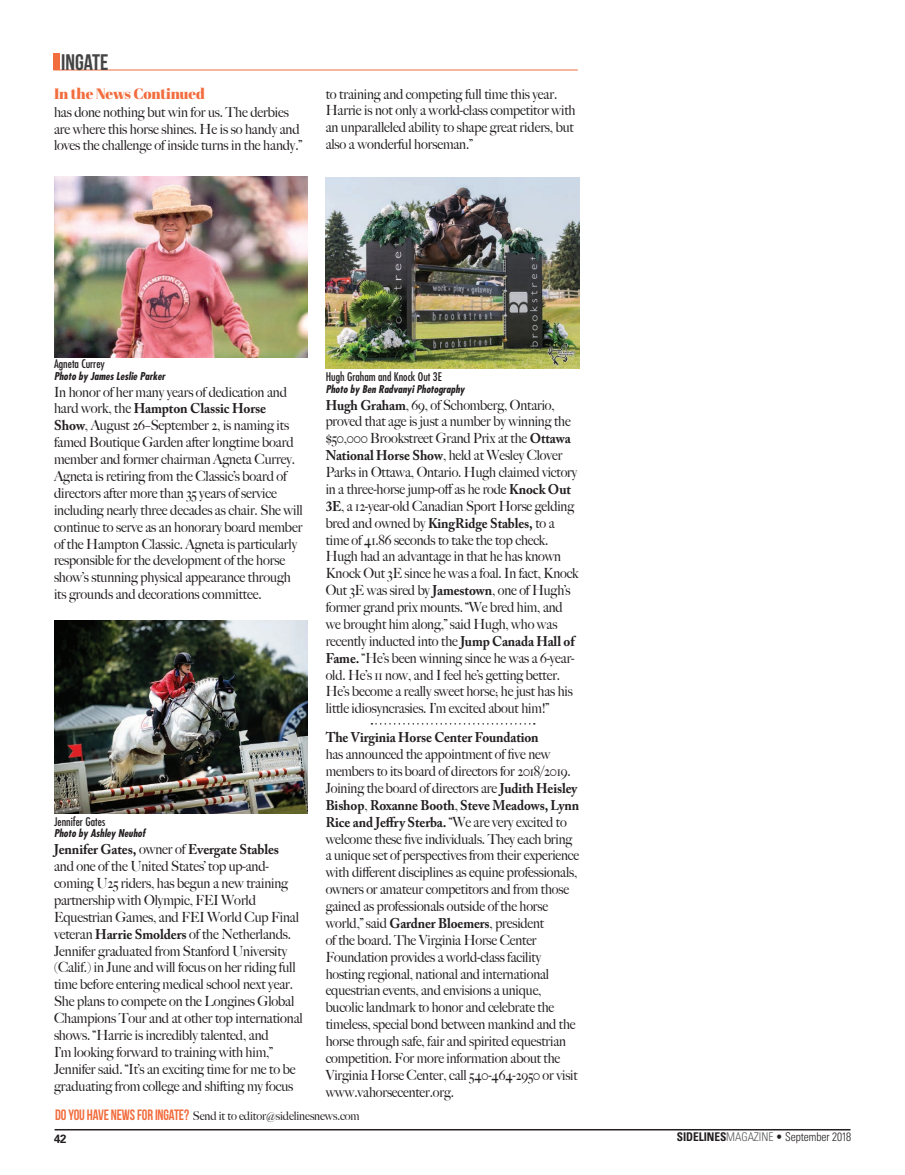
<style>
.page{position:relative;width:905px;height:1175px;background:#fff}
.page>*{position:absolute;margin:0;border:0;box-sizing:border-box;transform-origin:0 0}
.t1{font:700 22.5px "Bebas Neue";color:#444}
.t2{font:15px "Abril Fatface";letter-spacing:-.01em;color:#f26d3e}
.t3{font:500 14.1px/16.8px "Big Caslon";letter-spacing:-.01em;color:#231f20;scale:.94 1}
.t4{font:500 14.1px/16.8px "Big Caslon";letter-spacing:-.01em;color:#231f20;scale:.95 1}
.t5{font:700 14.1px "Adobe Caslon Pro";letter-spacing:-.01em;color:#231f20;scale:.95 1}
.t6{font:700 14.1px/16.8px "Adobe Caslon Pro";letter-spacing:-.01em;color:#231f20;scale:.94 1}
.t7{font:500 12px "Big Caslon";letter-spacing:-.01em;color:#231f20;scale:.95 1}
.t8{font:300 condensed 12px "Univers LT Std";letter-spacing:-.005em;color:#231f20;scale:.95 1}
.t9{font:700 12px "Univers LT Std";color:#231f20;scale:.95 1}
.t10{font:condensed 11.7px "Futura";color:#231f20}
.t11{font:italic 700 condensed 10.5px "Futura";color:#231f20}
.s1{font-family:"Big Caslon";font-weight:500}
.s2{font-family:"Adobe Caslon Pro";font-weight:700}
.s3{font-family:"Bebas Neue";font-weight:700;font-size:15px;color:#f26d3e}
.s4{font-weight:700}
.s5{color:#57585a}
</style>
<div class="page">
<hr style="left:55px;top:1129px;width:795px;height:1px;background:#231f20">
<div style="left:53px;top:54px;width:7px;height:16px;background:#f26d3e"></div>
<hr style="left:53px;top:70px;width:524px;height:1px;background:#f26d3e">
<img style="left:54px;top:620px;width:253px;height:193px">
<img style="left:326px;top:177px;width:253px;height:191px">
<img style="left:54px;top:176px;width:254px;height:182px">
<svg style="left:371px;top:723px;width:163px;height:1px"></svg>
<h1 class="t1" style="left:61px;top:49px;width:49px">INGATE</h1>
<p class="t2" style="left:54px;top:83px;width:152px">In the News Continued</p>
<p class="t4" style="left:54px;top:103px;width:262px">has done nothing but win for us. The derbies are where this horse shines. He is so handy and loves the challenge of inside turns in the handy.”</p>
<p class="t4" style="left:326px;top:85px;width:264px">to training and competing full time this year.<br>Harrie is not only a world-class competitor with an unparalleled ability to shape great riders, but also a wonderful horseman.”</p>
<p class="t10" style="left:54px;top:357px;width:52px">Agneta Currey</p>
<p class="t11" style="left:54px;top:369px;width:112px">Photo by James Leslie Parker</p>
<p class="t4" style="left:54px;top:383px;width:247px">In honor of her many years of dedication and</p>
<p class="t5" style="left:54px;top:400px;width:225px"><span class="s1">hard work, the</span> Hampton Classic Horse</p>
<p class="t4" style="left:54px;top:416px;width:263px"><span class="s2">Show</span>, August 26–September 2, is naming its famed Boutique Garden after longtime board member and former chairman Agneta Currey.<br>Agneta is retiring from the Classic’s board of directors after more than 35 years of service including nearly three decades as chair. She will continue to serve as an honorary board member of the Hampton Classic. Agneta is particularly responsible for the development of the horse show’s stunning physical appearance through its grounds and decorations committee.</p>
<p class="t10" style="left:54px;top:814px;width:53px">Jennifer Gates</p>
<p class="t11" style="left:54px;top:826px;width:93px">Photo by Ashley Neuhof</p>
<p class="t5" style="left:54px;top:841px;width:238px">Jennifer Gates, <span class="s1">owner of</span> Evergate Stables</p>
<p class="t4" style="left:54px;top:857px;width:263px">and one of the United States’ top up-and&shy;coming U25 riders, has begun a new training partnership with Olympic, FEI World Equestrian Games, and FEI World Cup Final veteran <span class="s2">Harrie Smolders</span> of the Netherlands.<br>Jennifer graduated from Stanford University (Calif.) in June and will focus on her riding full time before entering medical school next year.<br>She plans to compete on the Longines Global Champions Tour and at other top international shows. “Harrie is incredibly talented, and<br>I’m looking forward to training with him,” Jennifer said. “It’s an exciting time for me to be graduating from college and shifting my focus</p>
<p class="t10" style="left:326px;top:370px;width:117px">Hugh Graham and Knock Out 3E</p>
<p class="t11" style="left:326px;top:382px;width:140px">Photo by Ben Radvanyi Photography</p>
<p class="t3" style="left:326px;top:395px;width:271px"><span class="s2">Hugh Graham</span>, 69, of Schomberg, Ontario, proved that age is just a number by winning the $50,000 Brookstreet Grand Prix at the <span class="s2">Ottawa National Horse Show</span>, held at Wesley Clover Parks in Ottawa, Ontario. Hugh claimed victory in a three-horse jump-off as he rode <span class="s2">Knock Out 3E</span>, a 12-year-old Canadian Sport Horse gelding bred and owned by <span class="s2">KingRidge Stables,</span> to a time of 41.86 seconds to take the top check.<br>Hugh had an advantage in that he has known Knock Out 3E since he was a foal. In fact, Knock Out 3E was sired by <span class="s2">Jamestown</span>, one of Hugh’s former grand prix mounts. “We bred him, and we brought him along,” said Hugh, who was recently inducted into the <span class="s2">Jump Canada Hall of Fame.</span> “He’s been winning since he was a 6-year&shy;old. He’s 11 now, and I feel he’s getting better.<br>He’s become a really sweet horse; he just has his little idiosyncrasies. I’m excited about him!”</p>
<p class="t5" style="left:326px;top:729px;width:226px">The Virginia Horse Center Foundation</p>
<p class="t3" style="left:326px;top:745px;width:269px">has announced the appointment of five new members to its board of directors for 2018/2019.<br>Joining the board of directors are <span class="s2">Judith Heisley</span></p>
<p class="t6" style="left:326px;top:796px;width:271px">Bishop<span class="s1">,</span> Roxanne Booth<span class="s1">,</span> Steve Meadows, Lynn<br>Rice and Jeffry Sterba. <span class="s1">“We are very excited to</span></p>
<p class="t3" style="left:326px;top:829px;width:271px">welcome these five individuals. They each bring a unique set of perspectives from their experience with different disciplines as equine professionals, owners or amateur competitors and from those gained as professionals outside of the horse world,” said <span class="s2">Gardner Bloemers</span>, president<br>of the board. The Virginia Horse Center Foundation provides a world-class facility hosting regional, national and international equestrian events, and envisions a unique, bucolic landmark to honor and celebrate the timeless, special bond between mankind and the horse through safe, fair and spirited equestrian competition. For more information about the Virginia Horse Center, call 540-464-2950 or visit www.vahorsecenter.org.</p>
<p class="t7" style="left:55px;top:1106px;width:322px"><span class="s3">DO YOU HAVE NEWS FOR INGATE?</span> Send it to editor@sidelinesnews.com</p>
<p class="t9" style="left:54px;top:1131px;width:15px">42</p>
<p class="t8" style="left:676px;top:1129px;width:185px"><span class="s4">SIDELINES</span><span class="s5">MAGAZINE</span> • September 2018</p>
</div>
